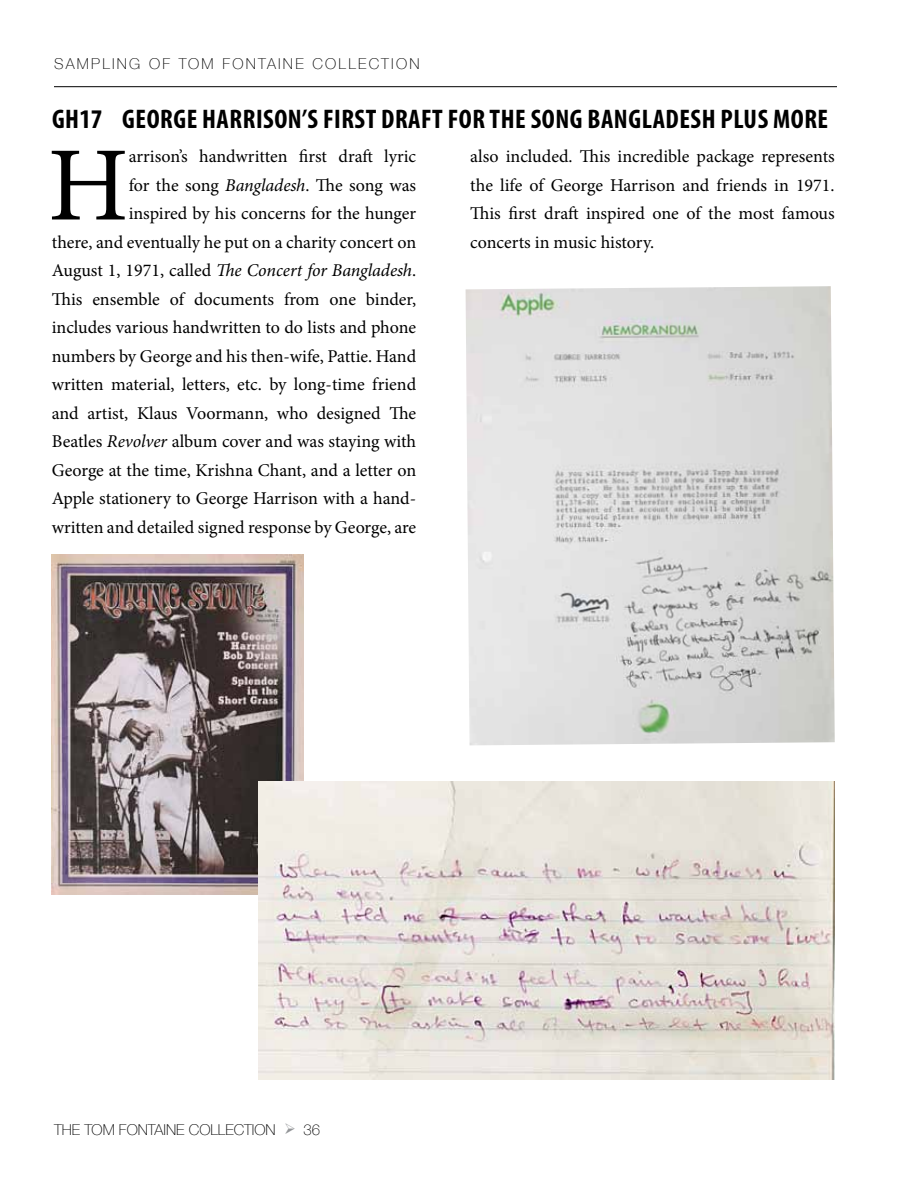
<style>
.page{position:relative;width:918px;height:1188px;background:#fff}
.page>*{position:absolute;margin:0;border:0;box-sizing:border-box;transform-origin:0 0}
.t1{font:105.75px "Minion Pro";color:#000}
.t2{font:700 condensed 27px "Myriad Pro";letter-spacing:.02em;color:#000}
.t3{font:18px/28.5px "Minion Pro";letter-spacing:-.005em;color:#000;text-align:right}
.t4{font:100 15px "Helvetica Neue";letter-spacing:.15em;color:#000}
.t5{font:100 15px "Helvetica Neue";color:#000}
.s1{font-style:italic}
.s2{color:#939598}
</style>
<div class="page">
<hr style="left:54px;top:86px;width:783px;height:1px;background:#000">
<img style="left:52px;top:554px;width:252px;height:340px">
<img style="left:259px;top:781px;width:576px;height:299px">
<img style="left:466px;top:286px;width:369px;height:459px">
<p class="t4" style="left:54px;top:52px;width:367px">SAMPLING OF TOM FONTAINE COLLECTION</p>
<h2 class="t2" style="left:52px;top:102px;width:778px">GH17 GEORGE HARRISON’S FIRST DRAFT FOR THE SONG BANGLADESH PLUS MORE</h2>
<h1 class="t1" style="left:48px;top:115px;width:82px">H</h1>
<p class="t3" style="left:52px;top:143px;width:366px">arrison’s handwritten first draft lyric<br>for the song <span class="s1">Bangladesh</span>. The song was<br>inspired by his concerns for the hunger<br>there, and eventually he put on a charity concert on August 1, 1971, called <span class="s1">The Concert for Bangladesh</span>.<br>This ensemble of documents from one binder, includes various handwritten to do lists and phone numbers by George and his then-wife, Pattie. Hand written material, letters, etc. by long-time friend and artist, Klaus Voormann, who designed The Beatles <span class="s1">Revolver</span> album cover and was staying with George at the time, Krishna Chant, and a letter on Apple stationery to George Harrison with a hand&shy;written and detailed signed response by George, are</p>
<p class="t3" style="left:470px;top:143px;width:366px;text-align:justify">also included. This incredible package represents the life of George Harrison and friends in 1971.<br>This first draft inspired one of the most famous concerts in music history.</p>
<p class="t5" style="left:54px;top:1118px;width:268px">THE TOM FONTAINE COLLECTION <span class="s2">➢</span> 36</p>
</div>
